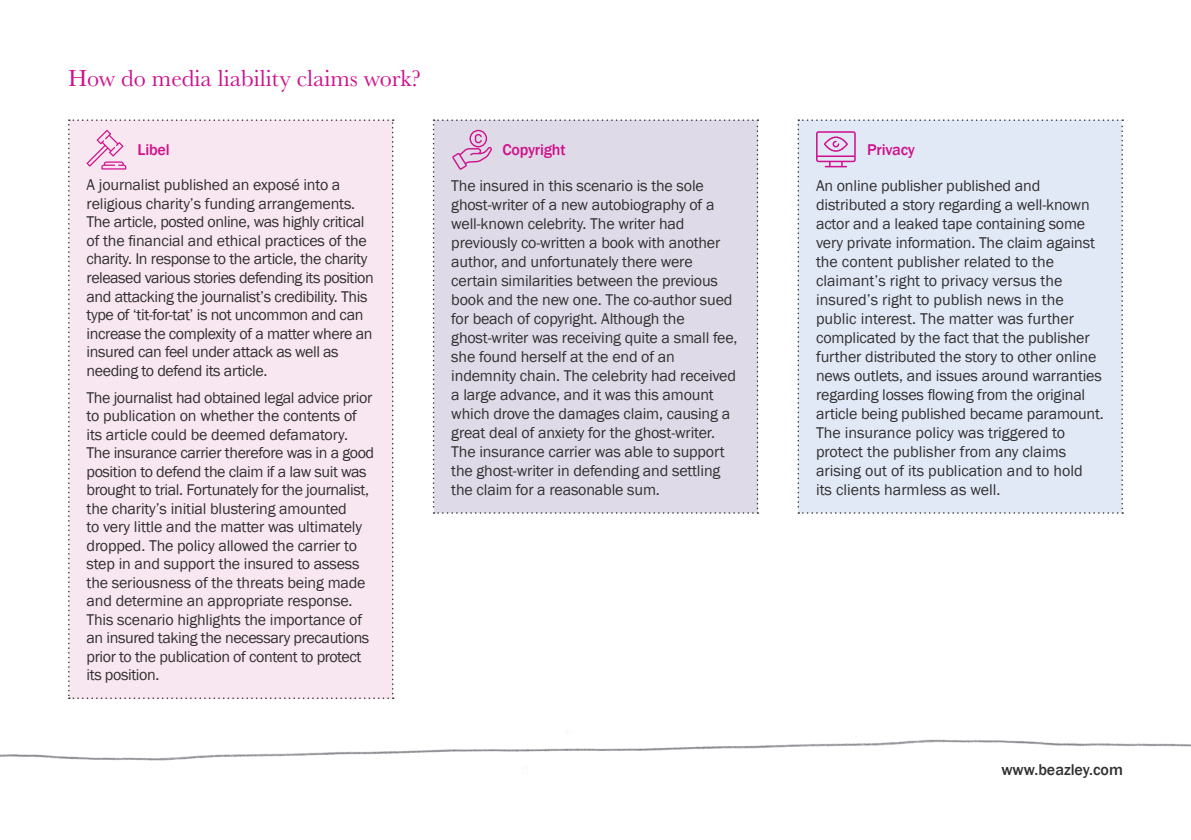
<style>
.page{position:relative;width:1191px;height:840px;background:#fff}
.page>*{position:absolute;margin:0;border:0;box-sizing:border-box;transform-origin:0 0}
.BODY{font:24px "Baskerville URW";color:#ce118c}
._06_Body_rev{font:16px/19px "Franklin Gothic";letter-spacing:-.01em;color:#312f30}
._06_Body_rev-2{font:500 16px "Franklin Gothic";letter-spacing:-.01em;color:#ce118c}
.URL{font:500 16px "Franklin Gothic";color:#312f30}
</style>
<div class="page">
<img style="left:0;top:697px;width:1191px;height:64px">
<div style="left:68px;top:119px;width:326px;height:579px;background:#f8e7f0"></div>
<div style="left:433px;top:119px;width:325px;height:394px;background:#dfdae7"></div>
<div style="left:797px;top:119px;width:326px;height:394px;background:#e1e9f6"></div>
<p class="BODY" style="left:68px;top:64px;width:354px">How do media liability claims work?</p>
<p class="_06_Body_rev-2" style="left:138px;top:139px;width:34px">Libel</p>
<p class="_06_Body_rev" style="left:87px;top:176px;width:289px;line-height:18.4px">A journalist published an exposé into a religious charity’s funding arrangements.<br>The article, posted online, was highly critical of the financial and ethical practices of the charity. In response to the article, the charity released various stories defending its position and attacking the journalist’s credibility. This type of ‘tit-for-tat’ is not uncommon and can increase the complexity of a matter where an insured can feel under attack as well as needing to defend its article.</p>
<p class="_06_Body_rev" style="left:87px;top:388px;width:289px">The journalist had obtained legal advice prior to publication on whether the contents of its article could be deemed defamatory.<br>The insurance carrier therefore was in a good position to defend the claim if a law suit was brought to trial. Fortunately for the journalist, the charity’s initial blustering amounted<br>to very little and the matter was ultimately dropped. The policy allowed the carrier to step in and support the insured to assess the seriousness of the threats being made and determine an appropriate response.<br>This scenario highlights the importance of an insured taking the necessary precautions prior to the publication of content to protect its position.</p>
<p class="_06_Body_rev-2" style="left:502px;top:139px;width:65px">Copyright</p>
<p class="_06_Body_rev" style="left:451px;top:176px;width:288px">The insured in this scenario is the sole ghost-writer of a new autobiography of a well-known celebrity. The writer had previously co-written a book with another author, and unfortunately there were certain similarities between the previous book and the new one. The co-author sued for beach of copyright. Although the ghost-writer was receiving quite a small fee, she found herself at the end of an indemnity chain. The celebrity had received a large advance, and it was this amount which drove the damages claim, causing a great deal of anxiety for the ghost-writer.<br>The insurance carrier was able to support the ghost-writer in defending and settling the claim for a reasonable sum.</p>
<p class="_06_Body_rev-2" style="left:867px;top:139px;width:49px">Privacy</p>
<p class="_06_Body_rev" style="left:816px;top:176px;width:289px">An online publisher published and distributed a story regarding a well-known actor and a leaked tape containing some very private information. The claim against the content publisher related to the claimant’s right to privacy versus the insured’s right to publish news in the public interest. The matter was further complicated by the fact that the publisher further distributed the story to other online news outlets, and issues around warranties regarding losses flowing from the original article being published became paramount.<br>The insurance policy was triggered to protect the publisher from any claims arising out of its publication and to hold<br>its clients harmless as well.</p>
<p class="URL" style="left:1001px;top:759px;width:123px">www.beazley.com</p>
</div>
